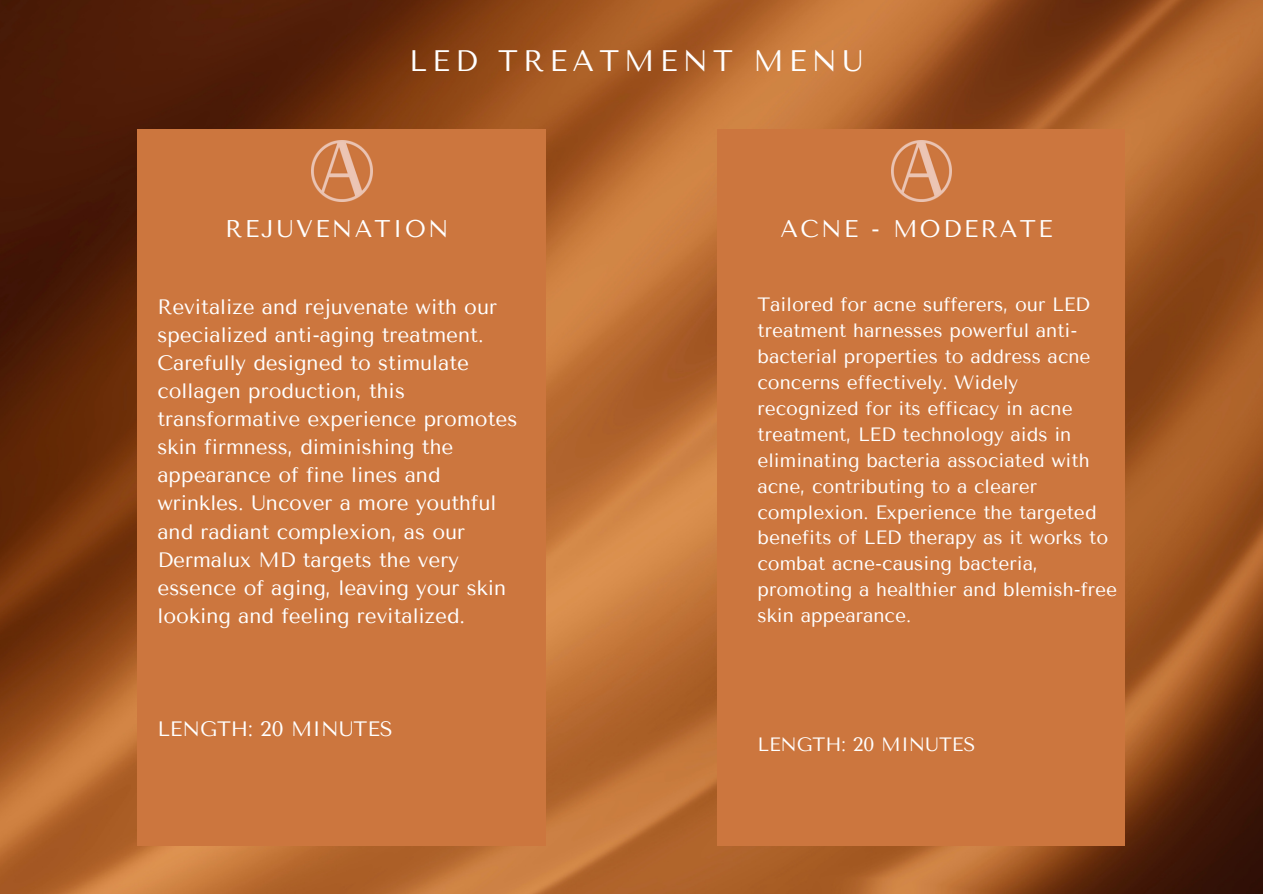
<style>
.page{position:relative;width:1263px;height:894px;background:#fff}
.page>*{position:absolute;margin:0;border:0;box-sizing:border-box;transform-origin:0 0}
.t1{font:29.55px "Tenor Sans";letter-spacing:.175em;color:#fff}
.t2{font:24.15px "Tenor Sans";letter-spacing:.095em;color:#fff}
.t3{font:24px "Tenor Sans";letter-spacing:.095em;color:#fff}
.t4{font:20.7px/28px "Tenor Sans";color:#fff}
.t5{font:19.2px/25.8px "Tenor Sans";color:#fff}
</style>
<div class="page">
<img style="left:0;top:0;width:1263px;height:893px">
<div style="left:137px;top:129px;width:409px;height:716px;background:#cc763e"></div>
<img style="left:311px;top:141px;width:61px;height:60px">
<div style="left:717px;top:129px;width:408px;height:716px;background:#cc763e"></div>
<img style="left:891px;top:141px;width:61px;height:60px">
<p class="t1" style="left:409px;top:44px;width:456px">LED TREATMENT MENU</p>
<p class="t2" style="left:225px;top:215px;width:225px">REJUVENATION</p>
<p class="t4" style="left:157px;top:292px;width:361px">Revitalize and rejuvenate with our specialized anti-aging treatment.<br>Carefully designed to stimulate collagen production, this transformative experience promotes skin firmness, diminishing the appearance of fine lines and wrinkles. Uncover a more youthful and radiant complexion, as our<br>Dermalux MD targets the very essence of aging, leaving your skin looking and feeling revitalized.</p>
<p class="t4" style="left:157px;top:714px;width:237px">LENGTH: 20 MINUTES</p>
<p class="t3" style="left:781px;top:215px;width:273px">ACNE - MODERATE</p>
<p class="t5" style="left:757px;top:292px;width:361px">Tailored for acne sufferers, our LED treatment harnesses powerful anti&shy;bacterial properties to address acne concerns effectively. Widely recognized for its efficacy in acne treatment, LED technology aids in eliminating bacteria associated with acne, contributing to a clearer complexion. Experience the targeted benefits of LED therapy as it works to combat acne-causing bacteria, promoting a healthier and blemish-free skin appearance.</p>
<p class="t5" style="left:757px;top:732px;width:219px">LENGTH: 20 MINUTES</p>
</div>
